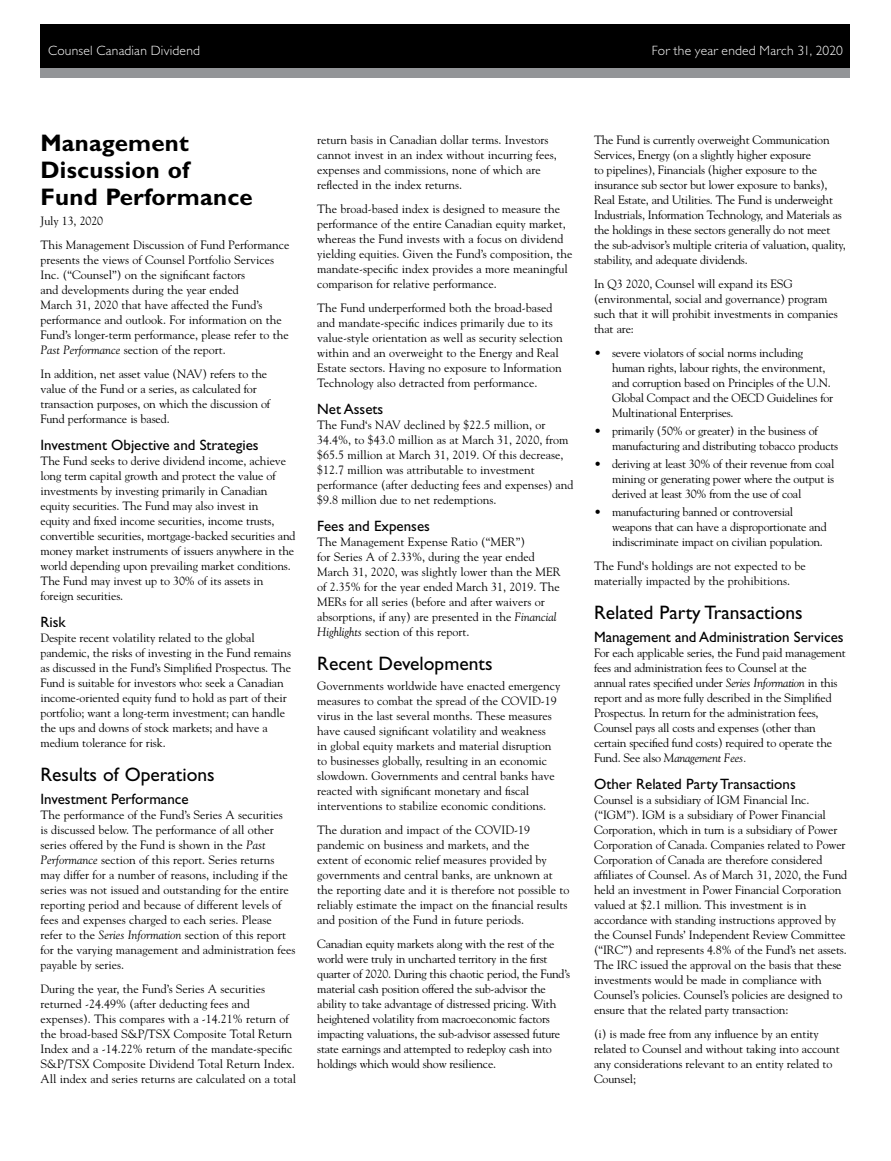
<style>
.page{position:relative;width:891px;height:1161px;background:#fff}
.page>*{position:absolute;margin:0;border:0;box-sizing:border-box;transform-origin:0 0}
.Head_with_date{font:700 24px/27px "Gill Sans Std";letter-spacing:.01em;color:#000}
.Subhead_Bold{font:19.5px "Gill Sans Std";color:#000}
.Subhead_with_date{font:19.5px "Gill Sans Std";color:#000}
._2nd_Subhead{font:15px "Gill Sans Std";color:#000}
.SCOTT_Master_Page_he{font:300 13.5px "Gill Sans Std";letter-spacing:.015em;color:#fff}
.Body_Copy{font:12px/15px "Goudy Std";letter-spacing:-.01em;color:#000}
.Bullets{font:12px/15px "Goudy Std";letter-spacing:-.02em;color:#000}
.s1{font-style:italic}
</style>
<div class="page">
<div style="left:40px;top:24px;width:810px;height:52px;background:#000"></div>
<div style="left:40px;top:68px;width:810px;height:10px;background:#939598"></div>
<p class="SCOTT_Master_Page_he" style="left:48px;top:43px;width:154px">Counsel Canadian Dividend</p>
<p class="SCOTT_Master_Page_he" style="left:652px;top:43px;width:193px">For the year ended March 31, 2020</p>
<p class="Head_with_date" style="left:40px;top:130px;width:214px">Management<br>Discussion of<br>Fund Performance</p>
<p class="Body_Copy" style="left:40px;top:213px;width:64px">July 13, 2020</p>
<p class="Body_Copy" style="left:40px;top:237px;width:251px">This Management Discussion of Fund Performance presents the views of Counsel Portfolio Services Inc. (“Counsel”) on the significant factors<br>and developments during the year ended<br>March 31, 2020 that have affected the Fund’s performance and outlook. For information on the Fund’s longer-term performance, please refer to the <span class="s1">Past Performance</span> section of the report.</p>
<p class="Body_Copy" style="left:40px;top:366px;width:231px">In addition, net asset value (NAV) refers to the value of the Fund or a series, as calculated for transaction purposes, on which the discussion of Fund performance is based.</p>
<p class="_2nd_Subhead" style="left:40px;top:436px;width:220px">Investment Objective and Strategies</p>
<p class="Body_Copy" style="left:40px;top:453px;width:257px">The Fund seeks to derive dividend income, achieve long term capital growth and protect the value of investments by investing primarily in Canadian equity securities. The Fund may also invest in<br>equity and fixed income securities, income trusts, convertible securities, mortgage-backed securities and money market instruments of issuers anywhere in the world depending upon prevailing market conditions.<br>The Fund may invest up to 30% of its assets in foreign securities.</p>
<p class="_2nd_Subhead" style="left:40px;top:613px;width:27px">Risk</p>
<p class="Body_Copy" style="left:40px;top:630px;width:252px">Despite recent volatility related to the global pandemic, the risks of investing in the Fund remains as discussed in the Fund’s Simplified Prospectus. The Fund is suitable for investors who: seek a Canadian income-oriented equity fund to hold as part of their portfolio; want a long-term investment; can handle the ups and downs of stock markets; and have a medium tolerance for risk.</p>
<p class="Subhead_with_date" style="left:40px;top:763px;width:176px">Results of Operations</p>
<p class="_2nd_Subhead" style="left:40px;top:790px;width:150px">Investment Performance</p>
<p class="Body_Copy" style="left:40px;top:807px;width:257px">The performance of the Fund’s Series A securities<br>is discussed below. The performance of all other series offered by the Fund is shown in the <span class="s1">Past Performance</span> section of this report. Series returns may differ for a number of reasons, including if the series was not issued and outstanding for the entire reporting period and because of different levels of fees and expenses charged to each series. Please refer to the <span class="s1">Series Information</span> section of this report for the varying management and administration fees payable by series.</p>
<p class="Body_Copy" style="left:40px;top:981px;width:257px">During the year, the Fund’s Series A securities returned -24.49% (after deducting fees and expenses). This compares with a -14.21% return of the broad-based S&amp;P/TSX Composite Total Return Index and a -14.22% return of the mandate-specific S&amp;P/TSX Composite Dividend Total Return Index.<br>All index and series returns are calculated on a total</p>
<p class="Body_Copy" style="left:317px;top:132px;width:241px">return basis in Canadian dollar terms. Investors cannot invest in an index without incurring fees, expenses and commissions, none of which are reflected in the index returns.</p>
<p class="Body_Copy" style="left:317px;top:201px;width:257px">The broad-based index is designed to measure the performance of the entire Canadian equity market, whereas the Fund invests with a focus on dividend yielding equities. Given the Fund’s composition, the mandate-specific index provides a more meaningful comparison for relative performance.</p>
<p class="Body_Copy" style="left:317px;top:300px;width:247px">The Fund underperformed both the broad-based and mandate-specific indices primarily due to its value-style orientation as well as security selection within and an overweight to the Energy and Real Estate sectors. Having no exposure to Information Technology also detracted from performance.</p>
<p class="_2nd_Subhead" style="left:317px;top:400px;width:68px">Net Assets</p>
<p class="Body_Copy" style="left:317px;top:417px;width:258px">The Fund‘s NAV declined by $22.5 million, or 34.4%, to $43.0 million as at March 31, 2020, from $65.5 million at March 31, 2019. Of this decrease, $12.7 million was attributable to investment performance (after deducting fees and expenses) and $9.8 million due to net redemptions.</p>
<p class="_2nd_Subhead" style="left:317px;top:517px;width:114px">Fees and Expenses</p>
<p class="Body_Copy" style="left:317px;top:534px;width:245px">The Management Expense Ratio (“MER”)<br>for Series A of 2.33%, during the year ended March 31, 2020, was slightly lower than the MER of 2.35% for the year ended March 31, 2019. The MERs for all series (before and after waivers or absorptions, if any) are presented in the <span class="s1">Financial Highlights</span> section of this report.</p>
<p class="Subhead_Bold" style="left:317px;top:652px;width:177px">Recent Developments</p>
<p class="Body_Copy" style="left:317px;top:678px;width:245px">Governments worldwide have enacted emergency measures to combat the spread of the COVID-19 virus in the last several months. These measures have caused significant volatility and weakness<br>in global equity markets and material disruption to businesses globally, resulting in an economic slowdown. Governments and central banks have reacted with significant monetary and fiscal interventions to stabilize economic conditions.</p>
<p class="Body_Copy" style="left:317px;top:822px;width:254px">The duration and impact of the COVID-19 pandemic on business and markets, and the<br>extent of economic relief measures provided by governments and central banks, are unknown at the reporting date and it is therefore not possible to reliably estimate the impact on the financial results and position of the Fund in future periods.</p>
<p class="Body_Copy" style="left:317px;top:936px;width:254px">Canadian equity markets along with the rest of the world were truly in uncharted territory in the first quarter of 2020. During this chaotic period, the Fund’s material cash position offered the sub-advisor the ability to take advantage of distressed pricing. With heightened volatility from macroeconomic factors impacting valuations, the sub-advisor assessed future state earnings and attempted to redeploy cash into holdings which would show resilience.</p>
<p class="Body_Copy" style="left:594px;top:132px;width:253px">The Fund is currently overweight Communication Services, Energy (on a slightly higher exposure<br>to pipelines), Financials (higher exposure to the insurance sub sector but lower exposure to banks), Real Estate, and Utilities. The Fund is underweight Industrials, Information Technology, and Materials as the holdings in these sectors generally do not meet the sub-advisor’s multiple criteria of valuation, quality, stability, and adequate dividends.</p>
<p class="Body_Copy" style="left:594px;top:276px;width:245px">In Q3 2020, Counsel will expand its ESG (environmental, social and governance) program such that it will prohibit investments in companies that are:</p>
<p class="Bullets" style="left:612px;top:345px;width:223px;text-indent:-18px">• severe violators of social norms including human rights, labour rights, the environment, and corruption based on Principles of the U.N.<br>Global Compact and the OECD Guidelines for Multinational Enterprises.</p>
<p class="Bullets" style="left:612px;top:423px;width:228px;text-indent:-18px">• primarily (50% or greater) in the business of manufacturing and distributing tobacco products</p>
<p class="Bullets" style="left:612px;top:456px;width:224px;text-align:justify;text-indent:-18px">• deriving at least 30% of their revenue from coal mining or generating power where the output is derived at least 30% from the use of coal</p>
<p class="Bullets" style="left:612px;top:504px;width:216px;text-indent:-18px">• manufacturing banned or controversial weapons that can have a disproportionate and indiscriminate impact on civilian population.</p>
<p class="Body_Copy" style="left:594px;top:558px;width:213px">The Fund‘s holdings are not expected to be materially impacted by the prohibitions.</p>
<p class="Subhead_Bold" style="left:594px;top:602px;width:210px">Related Party Transactions</p>
<p class="_2nd_Subhead" style="left:594px;top:628px;width:251px">Management and Administration Services</p>
<p class="Body_Copy" style="left:594px;top:645px;width:253px">For each applicable series, the Fund paid management fees and administration fees to Counsel at the<br>annual rates specified under <span class="s1">Series Information</span> in this report and as more fully described in the Simplified Prospectus. In return for the administration fees, Counsel pays all costs and expenses (other than certain specified fund costs) required to operate the Fund. See also <span class="s1">Management Fees.</span></p>
<p class="_2nd_Subhead" style="left:594px;top:775px;width:203px">Other Related Party Transactions</p>
<p class="Body_Copy" style="left:594px;top:792px;width:255px">Counsel is a subsidiary of IGM Financial Inc. (“IGM”). IGM is a subsidiary of Power Financial Corporation, which in turn is a subsidiary of Power Corporation of Canada. Companies related to Power Corporation of Canada are therefore considered affiliates of Counsel. As of March 31, 2020, the Fund held an investment in Power Financial Corporation valued at $2.1 million. This investment is in accordance with standing instructions approved by the Counsel Funds’ Independent Review Committee (“IRC”) and represents 4.8% of the Fund’s net assets.<br>The IRC issued the approval on the basis that these investments would be made in compliance with Counsel’s policies. Counsel’s policies are designed to ensure that the related party transaction:</p>
<p class="Body_Copy" style="left:594px;top:1026px;width:247px">(i) is made free from any influence by an entity related to Counsel and without taking into account any considerations relevant to an entity related to Counsel;</p>
</div>
